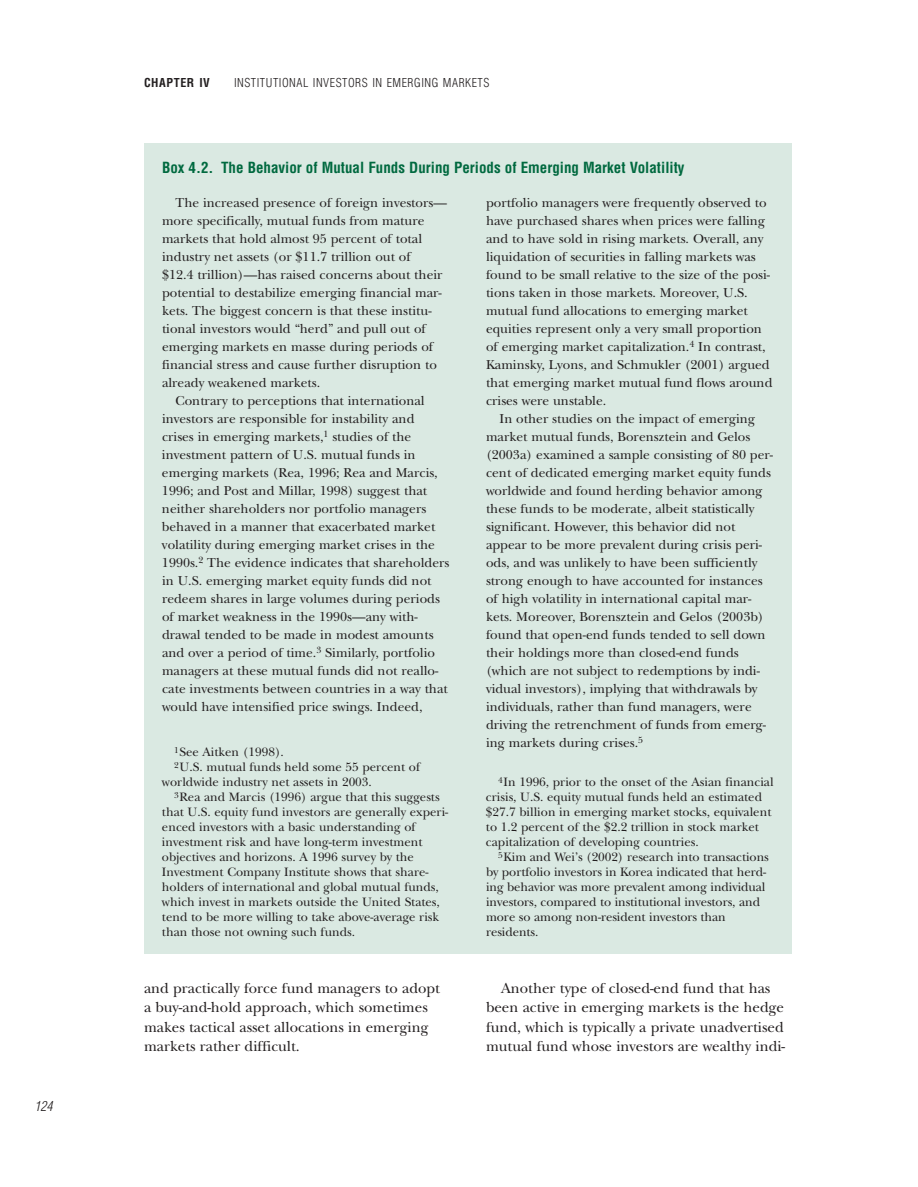
<style>
.page{position:relative;width:918px;height:1187px;background:#fff}
.page>*{position:absolute;margin:0;border:0;box-sizing:border-box;transform-origin:0 0}
.t1{font:15px/19.5px "New Baskerville";color:#231f20}
.t2{font:700 condensed 15px "Helvetica";color:#00693f}
.t3{font:13.5px/18px "New Baskerville";color:#231f20}
.t4{font:italic 300 condensed 13.5px "Helvetica";color:#231f20}
.t5{font:12.75px/15px "New Baskerville";color:#231f20}
.t6{font:300 condensed 12px "Helvetica";letter-spacing:.045em;color:#231f20}
.t7{font:700 condensed 12px "Helvetica";letter-spacing:.05em;color:#231f20}
</style>
<div class="page">
<div style="left:144px;top:143px;width:648px;height:811px;background:#dae9e2"></div>
<p class="t4" style="left:35px;top:1101px;width:19px">124</p>
<p class="t7" style="left:144px;top:78px;width:67px">CHAPTER IV</p>
<p class="t6" style="left:234px;top:78px;width:257px">INSTITUTIONAL INVESTORS IN EMERGING MARKETS</p>
<p class="t2" style="left:162px;top:161px;width:524px">Box 4.2. The Behavior of Mutual Funds During Periods of Emerging Market Volatility</p>
<p class="t3" style="left:176px;top:195px;width:273px">The increased presence of foreign investors—</p>
<p class="t3" style="left:162px;top:213px;width:264px">more specifically, mutual funds from mature</p>
<p class="t3" style="left:162px;top:231px;width:262px">markets that hold almost 95 percent of total</p>
<p class="t3" style="left:162px;top:249px;width:250px">industry net assets (or $11.7 trillion out of</p>
<p class="t3" style="left:162px;top:267px;width:282px">$12.4 trillion)—has raised concerns about their</p>
<p class="t3" style="left:162px;top:285px;width:281px">potential to destabilize emerging financial mar-</p>
<p class="t3" style="left:162px;top:303px;width:271px">kets. The biggest concern is that these institu-</p>
<p class="t3" style="left:162px;top:321px;width:265px">tional investors would “herd” and pull out of</p>
<p class="t3" style="left:162px;top:339px;width:273px">emerging markets en masse during periods of</p>
<p class="t3" style="left:162px;top:357px;width:277px">financial stress and cause further disruption to</p>
<p class="t3" style="left:162px;top:375px;width:160px">already weakened markets.</p>
<p class="t3" style="left:176px;top:393px;width:251px">Contrary to perceptions that international</p>
<p class="t3" style="left:162px;top:411px;width:254px">investors are responsible for instability and</p>
<p class="t3" style="left:162px;top:429px;width:251px">crises in emerging markets,<sup>1</sup> studies of the</p>
<p class="t3" style="left:162px;top:447px;width:255px">investment pattern of U.S. mutual funds in</p>
<p class="t3" style="left:162px;top:465px;width:277px">emerging markets (Rea, 1996; Rea and Marcis,</p>
<p class="t3" style="left:162px;top:483px;width:267px">1996; and Post and Millar, 1998) suggest that</p>
<p class="t3" style="left:162px;top:501px;width:266px">neither shareholders nor portfolio managers</p>
<p class="t3" style="left:162px;top:519px;width:275px">behaved in a manner that exacerbated market</p>
<p class="t3" style="left:162px;top:537px;width:275px">volatility during emerging market crises in the</p>
<p class="t3" style="left:162px;top:555px;width:289px">1990s.<sup>2</sup> The evidence indicates that shareholders</p>
<p class="t3" style="left:162px;top:573px;width:271px">in U.S. emerging market equity funds did not</p>
<p class="t3" style="left:162px;top:591px;width:279px">redeem shares in large volumes during periods</p>
<p class="t3" style="left:162px;top:609px;width:257px">of market weakness in the 1990s—any with-</p>
<p class="t3" style="left:162px;top:627px;width:273px">drawal tended to be made in modest amounts</p>
<p class="t3" style="left:162px;top:645px;width:275px">and over a period of time.<sup>3</sup> Similarly, portfolio</p>
<p class="t3" style="left:162px;top:663px;width:278px">managers at these mutual funds did not reallo-</p>
<p class="t3" style="left:162px;top:681px;width:287px">cate investments between countries in a way that</p>
<p class="t3" style="left:162px;top:699px;width:262px">would have intensified price swings. Indeed,</p>
<p class="t5" style="left:174px;top:746px;width:111px"><sup>1</sup>See Aitken (1998).</p>
<p class="t5" style="left:174px;top:761px;width:248px"><sup>2</sup>U.S. mutual funds held some 55 percent of</p>
<p class="t5" style="left:162px;top:776px;width:211px">worldwide industry net assets in 2003.</p>
<p class="t5" style="left:174px;top:791px;width:267px"><sup>3</sup>Rea and Marcis (1996) argue that this suggests</p>
<p class="t5" style="left:162px;top:806px;width:288px">that U.S. equity fund investors are generally experi-</p>
<p class="t5" style="left:162px;top:821px;width:255px">enced investors with a basic understanding of</p>
<p class="t5" style="left:162px;top:836px;width:262px">investment risk and have long-term investment</p>
<p class="t5" style="left:162px;top:851px;width:253px">objectives and horizons. A 1996 survey by the</p>
<p class="t5" style="left:162px;top:866px;width:268px">Investment Company Institute shows that share-</p>
<p class="t5" style="left:162px;top:881px;width:278px">holders of international and global mutual funds,</p>
<p class="t5" style="left:162px;top:896px;width:279px">which invest in markets outside the United States,</p>
<p class="t5" style="left:162px;top:911px;width:279px">tend to be more willing to take above-average risk</p>
<p class="t5" style="left:162px;top:926px;width:195px">than those not owning such funds.</p>
<p class="t3" style="left:486px;top:195px;width:288px">portfolio managers were frequently observed to have purchased shares when prices were falling and to have sold in rising markets. Overall, any liquidation of securities in falling markets was found to be small relative to the size of the posi&shy;tions taken in those markets. Moreover, U.S. mutual fund allocations to emerging market equities represent only a very small proportion of emerging market capitalization.<sup>4</sup> In contrast, Kaminsky, Lyons, and Schmukler (2001) argued that emerging market mutual fund flows around crises were unstable.</p>
<p class="t3" style="left:486px;top:411px;width:289px;text-indent:14px">In other studies on the impact of emerging market mutual funds, Borensztein and Gelos (2003a) examined a sample consisting of 80 per&shy;cent of dedicated emerging market equity funds worldwide and found herding behavior among these funds to be moderate, albeit statistically significant. However, this behavior did not appear to be more prevalent during crisis peri&shy;ods, and was unlikely to have been sufficiently strong enough to have accounted for instances of high volatility in international capital mar&shy;kets. Moreover, Borensztein and Gelos (2003b) found that open-end funds tended to sell down their holdings more than closed-end funds (which are not subject to redemptions by indi&shy;vidual investors), implying that withdrawals by individuals, rather than fund managers, were driving the retrenchment of funds from emerg&shy;ing markets during crises.<sup>5</sup></p>
<p class="t5" style="left:486px;top:776px;width:289px;text-indent:12px"><sup>4</sup>In 1996, prior to the onset of the Asian financial crisis, U.S. equity mutual funds held an estimated $27.7 billion in emerging market stocks, equivalent to 1.2 percent of the $2.2 trillion in stock market capitalization of developing countries.</p>
<p class="t5" style="left:486px;top:851px;width:284px;text-indent:12px"><sup>5</sup>Kim and Wei’s (2002) research into transactions by portfolio investors in Korea indicated that herd&shy;ing behavior was more prevalent among individual investors, compared to institutional investors, and more so among non-resident investors than residents.</p>
<p class="t1" style="left:144px;top:980px;width:297px">and practically force fund managers to adopt a buy-and-hold approach, which sometimes makes tactical asset allocations in emerging markets rather difficult.</p>
<p class="t1" style="left:486px;top:980px;width:301px;text-align:center">Another type of closed-end fund that has been active in emerging markets is the hedge fund, which is typically a private unadvertised mutual fund whose investors are wealthy indi-</p>
</div>
